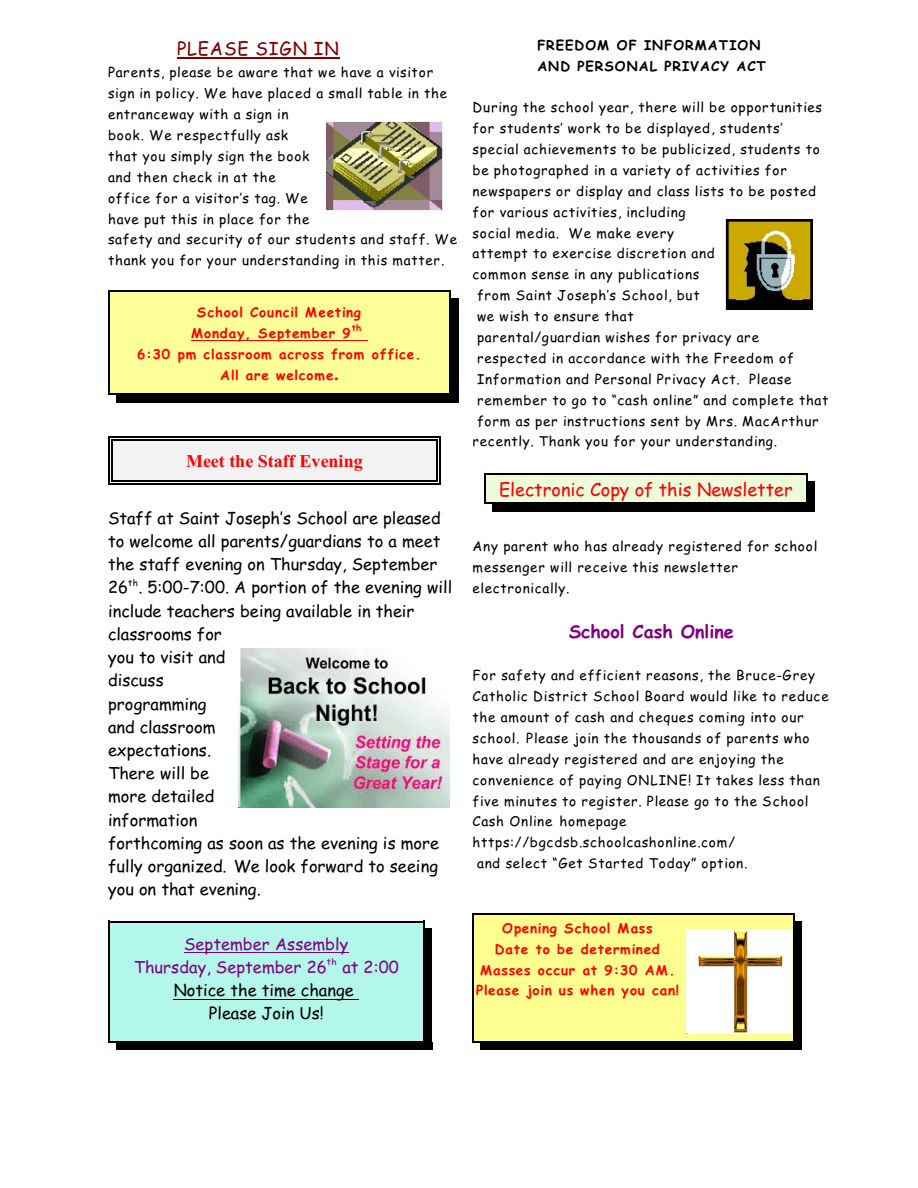
<style>
.page{position:relative;width:918px;height:1188px;background:#fff}
.page>*{position:absolute;margin:0;border:0;box-sizing:border-box;transform-origin:0 0}
.t1{font:18px "Comic Sans MS";letter-spacing:.005em;color:#f00}
.t2{font:700 18px "Times New Roman";letter-spacing:.005em;color:#f00}
.t3{font:700 18px "Comic Sans MS";color:#800080}
.t4{font:18px "Comic Sans MS";letter-spacing:.045em;color:#800000}
.t5{font:16.5px/23.2px "Comic Sans MS";color:#000}
.t6{font:16.5px/23.2px "Comic Sans MS";letter-spacing:.005em;color:#800080;text-align:center}
.t7{font:13.5px/20.9px "Comic Sans MS";letter-spacing:.055em;color:#000}
.t8{font:700 13.5px/20.7px "Comic Sans MS";letter-spacing:.055em;color:#f00;text-align:center}
.t9{font:700 13.5px/20.7px "Comic Sans MS";letter-spacing:.07em;color:#000}
.t10{font:italic 13.5px "Comic Sans MS";letter-spacing:.055em;color:#000}
.t11{font:9px "Comic Sans MS";color:#000}
.t12{font:9px "Comic Sans MS";color:#800080}
.t13{font:700 9px "Comic Sans MS";color:#f00}
.s1{font-family:"Times New Roman";font-size:18px}
.s2{font-style:italic}
.s3{font-style:normal}
</style>
<div class="page">
<img style="left:726px;top:219px;width:87px;height:90px">
<hr style="left:177px;top:58px;width:163px;height:1px;background:#800000">
<div style="left:111px;top:440px;width:327px;height:41px;background:#f2f2f2"></div>
<hr style="left:111px;top:440px;width:1px;height:41px;background:#000">
<hr style="left:436px;top:440px;width:2px;height:41px;background:#000">
<hr style="left:111px;top:440px;width:326px;height:1px;background:#000">
<hr style="left:111px;top:480px;width:326px;height:1px;background:#000">
<hr style="left:108px;top:437px;width:1px;height:47px;background:#000">
<hr style="left:439px;top:437px;width:1px;height:47px;background:#000">
<hr style="left:108px;top:437px;width:332px;height:1px;background:#000">
<hr style="left:108px;top:483px;width:332px;height:1px;background:#000">
<div style="left:108px;top:921px;width:316px;height:121px;background:#b3f7eb"></div>
<hr style="left:184px;top:952px;width:164px;height:1px;background:#800080">
<hr style="left:174px;top:999px;width:185px;height:1px;background:#000">
<hr style="left:108px;top:921px;width:1px;height:121px;background:#000">
<hr style="left:423px;top:921px;width:1px;height:121px;background:#000">
<hr style="left:108px;top:921px;width:316px;height:1px;background:#000">
<hr style="left:108px;top:1041px;width:316px;height:1px;background:#000">
<div style="left:424px;top:929px;width:8px;height:121px;background:#000"></div>
<div style="left:116px;top:1042px;width:316px;height:8px;background:#000"></div>
<div style="left:472px;top:914px;width:322px;height:128px;background:#ffff8f"></div>
<img style="left:687px;top:929px;width:104px;height:105px">
<hr style="left:472px;top:914px;width:2px;height:128px;background:#000">
<hr style="left:793px;top:914px;width:1px;height:128px;background:#000">
<hr style="left:472px;top:914px;width:322px;height:1px;background:#000">
<hr style="left:472px;top:1041px;width:322px;height:1px;background:#000">
<div style="left:794px;top:922px;width:8px;height:128px;background:#000"></div>
<div style="left:480px;top:1042px;width:322px;height:8px;background:#000"></div>
<img style="left:327px;top:122px;width:116px;height:88px">
<div style="left:108px;top:291px;width:343px;height:104px;background:#ff9"></div>
<hr style="left:191px;top:340px;width:161px;height:1px;background:#f00">
<svg style="left:352px;top:340px;width:16px;height:1px"></svg>
<hr style="left:108px;top:291px;width:1px;height:104px;background:#000">
<hr style="left:449px;top:291px;width:2px;height:104px;background:#000">
<hr style="left:108px;top:291px;width:343px;height:1px;background:#000">
<hr style="left:108px;top:394px;width:343px;height:1px;background:#000">
<div style="left:451px;top:298px;width:8px;height:105px;background:#000"></div>
<div style="left:116px;top:395px;width:343px;height:8px;background:#000"></div>
<img style="left:239px;top:649px;width:210px;height:158px">
<div style="left:485px;top:473px;width:322px;height:31px;background:#edfcdb"></div>
<hr style="left:485px;top:473px;width:1px;height:31px;background:#000">
<hr style="left:806px;top:473px;width:1px;height:31px;background:#000">
<hr style="left:485px;top:473px;width:322px;height:1px;background:#000">
<hr style="left:485px;top:503px;width:322px;height:1px;background:#000">
<div style="left:807px;top:481px;width:8px;height:31px;background:#000"></div>
<div style="left:492px;top:504px;width:323px;height:8px;background:#000"></div>
<h1 class="t4" style="left:177px;top:41px;width:163px">PLEASE SIGN IN</h1>
<p class="t7" style="left:108px;top:64px;width:351px">Parents, please be aware that we have a visitor sign in policy. We have placed a small table in the entranceway with a sign in<br>book. We respectfully ask<br>that you simply sign the book<br>and then check in at the<br>office for a visitor’s tag. We<br>have put this in place for the<br>safety and security of our students and staff. We thank you for your understanding in this matter.</p>
<p class="t8" style="left:191px;top:303px;width:171px;text-align:left;text-indent:6px">School Council Meeting<br>Monday, September 9</p>
<p class="t13" style="left:352px;top:324px;width:11px">th</p>
<p class="t8" style="left:137px;top:344px;width:285px;line-height:21.6px">6:30 pm classroom across from office.<br>All are welcome<span class="s1">.</span></p>
<h1 class="t2" style="left:186px;top:455px;width:178px">Meet the Staff Evening</h1>
<p class="t5" style="left:108px;top:508px;width:346px">Staff at Saint Joseph’s School are pleased to welcome all parents/guardians to a meet the staff evening on Thursday, September 26 . 5:00-7:00. A portion of the evening will</p>
<p class="t11" style="left:128px;top:579px;width:11px">th</p>
<p class="t5" style="left:108px;top:601px;width:333px">include teachers being available in their classrooms for<br>you to visit and<br>discuss<br>programming<br>and classroom<br>expectations.<br>There will be<br>more detailed<br>information<br>forthcoming as soon as the evening is more fully organized. We look forward to seeing you on that evening.</p>
<p class="t6" style="left:134px;top:934px;width:267px">September Assembly<br>Thursday, September 26 at 2:00</p>
<p class="t12" style="left:327px;top:958px;width:11px">th</p>
<p class="t5" style="left:174px;top:980px;width:182px;text-align:center">Notice the time change<br>Please Join Us!</p>
<p class="t9" style="left:537px;top:36px;width:230px">FREEDOM OF INFORMATION<br>AND PERSONAL PRIVACY ACT</p>
<p class="t7" style="left:472px;top:98px;width:351px">During the school year, there will be opportunities</p>
<p class="t7" style="left:472px;top:119px;width:312px">for students’ work to be displayed, students’</p>
<p class="t7" style="left:472px;top:140px;width:349px">special achievements to be publicized, students to</p>
<p class="t7" style="left:472px;top:161px;width:316px">be photographed in a variety of activities for</p>
<p class="t7" style="left:472px;top:182px;width:345px">newspapers or display and class lists to be posted</p>
<p class="t7" style="left:472px;top:203px;width:215px">for various activities, including</p>
<p class="t7" style="left:472px;top:224px;width:203px">social media. We make every</p>
<p class="t7" style="left:472px;top:245px;width:244px">attempt to exercise discretion and</p>
<p class="t7" style="left:472px;top:266px;width:228px">common sense in any publications</p>
<p class="t7" style="left:477px;top:286px;width:224px">from Saint Joseph’s School, but</p>
<p class="t7" style="left:477px;top:307px;width:158px">we wish to ensure that</p>
<p class="t7" style="left:477px;top:328px;width:284px">parental/guardian wishes for privacy are</p>
<p class="t7" style="left:477px;top:349px;width:318px">respected in accordance with the Freedom of</p>
<p class="t7" style="left:477px;top:370px;width:316px">Information and Personal Privacy Act. Please</p>
<p class="t7" style="left:477px;top:391px;width:353px">remember to go to “cash online” and complete that</p>
<p class="t7" style="left:477px;top:412px;width:343px">form as per instructions sent by Mrs. MacArthur</p>
<p class="t7" style="left:472px;top:433px;width:306px">recently. Thank you for your understanding.</p>
<h1 class="t1" style="left:499px;top:482px;width:295px">Electronic Copy of this Newsletter</h1>
<p class="t7" style="left:472px;top:537px;width:346px">Any parent who has already registered for school messenger will receive this newsletter electronically.</p>
<h1 class="t3" style="left:569px;top:623px;width:167px">School Cash Online</h1>
<p class="t7" style="left:472px;top:666px;width:344px">For safety and efficient reasons, the Bruce-Grey</p>
<p class="t7" style="left:472px;top:687px;width:358px">Catholic District School Board would like to reduce</p>
<p class="t7" style="left:472px;top:708px;width:333px">the amount of cash and cheques coming into our</p>
<p class="t7" style="left:472px;top:729px;width:339px">school. Please join the thousands of parents who</p>
<p class="t7" style="left:472px;top:750px;width:313px">have already registered and are enjoying the</p>
<p class="t7" style="left:472px;top:771px;width:349px">convenience of paying ONLINE! It takes less than</p>
<p class="t7" style="left:472px;top:792px;width:338px">five minutes to register. Please go to the <span class="s2">School</span></p>
<p class="t10" style="left:472px;top:816px;width:156px">Cash Online <span class="s3">homepage</span></p>
<p class="t7" style="left:472px;top:833px;width:264px">https://bgcdsb.schoolcashonline.com/</p>
<p class="t7" style="left:477px;top:854px;width:272px">and select “Get Started Today” option.</p>
<p class="t8" style="left:476px;top:919px;width:205px">Opening School Mass<br>Date to be determined<br>Masses occur at 9:30 AM.<br>Please join us when you can!</p>
</div>
